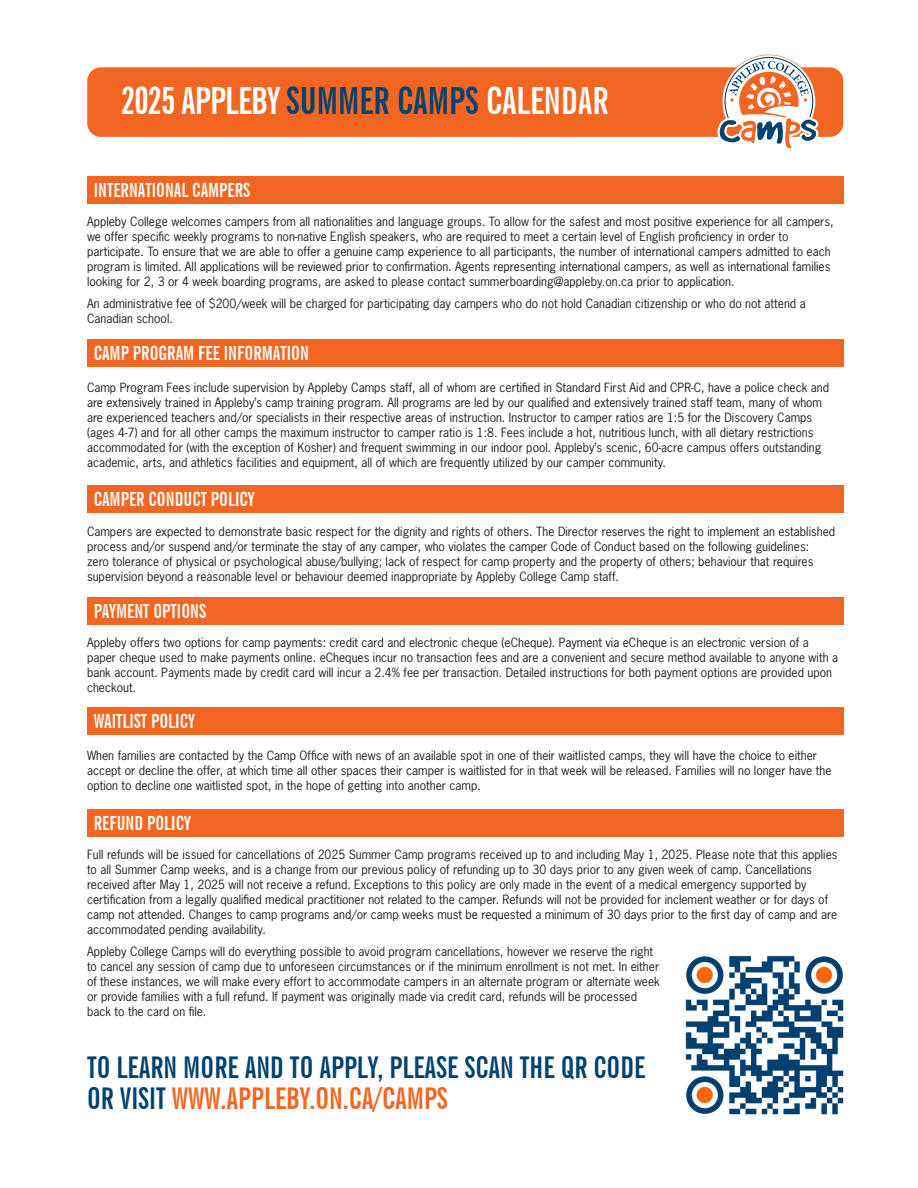
<style>
.page{position:relative;width:918px;height:1188px;background:#fff}
.page>*{position:absolute;margin:0;border:0;box-sizing:border-box;transform-origin:0 0}
.t1{font:700 extra-condensed 37.5px "News Gothic BT";color:#fff}
.t2{font:700 extra-condensed 30px/30.6px "News Gothic BT";color:#004270}
.t3{font:700 extra-condensed 19.5px "News Gothic BT";color:#fff}
.t4{font:12px/15px "News Gothic Std";color:#231f20}
.s1{color:#004270}
.s2{color:#f36621}
</style>
<div class="page">
<div style="left:87px;top:67px;width:756px;height:70px;background:#f36621;border-radius:14px"></div>
<svg style="left:717px;top:55px;width:102px;height:93px"></svg>
<div style="left:87px;top:176px;width:756px;height:27px;background:#f36621"></div>
<div style="left:87px;top:339px;width:756px;height:28px;background:#f36621"></div>
<div style="left:87px;top:485px;width:756px;height:28px;background:#f36621"></div>
<div style="left:87px;top:597px;width:756px;height:27px;background:#f36621"></div>
<div style="left:87px;top:809px;width:756px;height:27px;background:#f36621"></div>
<div style="left:87px;top:707px;width:756px;height:28px;background:#f36621"></div>
<img style="left:685px;top:955px;width:159px;height:160px">
<p class="t1" style="left:121px;top:78px;width:489px">2025 APPLEBY <span class="s1">SUMMER CAMPS</span> CALENDAR</p>
<p class="t3" style="left:94px;top:178px;width:158px">INTERNATIONAL CAMPERS</p>
<p class="t4" style="left:87px;top:214px;width:748px">Appleby College welcomes campers from all nationalities and language groups. To allow for the safest and most positive experience for all campers, we offer specific weekly programs to non-native English speakers, who are required to meet a certain level of English proficiency in order to participate. To ensure that we are able to offer a genuine camp experience to all participants, the number of international campers admitted to each program is limited. All applications will be reviewed prior to confirmation. Agents representing international campers, as well as international families looking for 2, 3 or 4 week boarding programs, are asked to please contact summerboarding@appleby.on.ca prior to application.</p>
<p class="t4" style="left:87px;top:296px;width:720px">An administrative fee of $200/week will be charged for participating day campers who do not hold Canadian citizenship or who do not attend a<br>Canadian school.</p>
<p class="t3" style="left:94px;top:341px;width:217px">CAMP PROGRAM FEE INFORMATION</p>
<p class="t4" style="left:87px;top:380px;width:744px">Camp Program Fees include supervision by Appleby Camps staff, all of whom are certified in Standard First Aid and CPR-C, have a police check and are extensively trained in Appleby’s camp training program. All programs are led by our qualified and extensively trained staff team, many of whom are experienced teachers and/or specialists in their respective areas of instruction. Instructor to camper ratios are 1:5 for the Discovery Camps (ages 4-7) and for all other camps the maximum instructor to camper ratio is 1:8. Fees include a hot, nutritious lunch, with all dietary restrictions accommodated for (with the exception of Kosher) and frequent swimming in our indoor pool. Appleby’s scenic, 60-acre campus offers outstanding academic, arts, and athletics facilities and equipment, all of which are frequently utilized by our camper community.</p>
<p class="t3" style="left:94px;top:488px;width:163px">CAMPER CONDUCT POLICY</p>
<p class="t4" style="left:87px;top:524px;width:750px">Campers are expected to demonstrate basic respect for the dignity and rights of others. The Director reserves the right to implement an established process and/or suspend and/or terminate the stay of any camper, who violates the camper Code of Conduct based on the following guidelines:<br>zero tolerance of physical or psychological abuse/bullying; lack of respect for camp property and the property of others; behaviour that requires supervision beyond a reasonable level or behaviour deemed inappropriate by Appleby College Camp staff.</p>
<p class="t3" style="left:94px;top:599px;width:114px">PAYMENT OPTIONS</p>
<p class="t4" style="left:87px;top:635px;width:753px">Appleby offers two options for camp payments: credit card and electronic cheque (eCheque). Payment via eCheque is an electronic version of a paper cheque used to make payments online. eCheques incur no transaction fees and are a convenient and secure method available to anyone with a bank account. Payments made by credit card will incur a 2.4% fee per transaction. Detailed instructions for both payment options are provided upon checkout.</p>
<p class="t3" style="left:94px;top:709px;width:103px">WAITLIST POLICY</p>
<p class="t4" style="left:87px;top:748px;width:746px">When families are contacted by the Camp Office with news of an available spot in one of their waitlisted camps, they will have the choice to either accept or decline the offer, at which time all other spaces their camper is waitlisted for in that week will be released. Families will no longer have the option to decline one waitlisted spot, in the hope of getting into another camp.</p>
<p class="t3" style="left:94px;top:811px;width:99px">REFUND POLICY</p>
<p class="t4" style="left:87px;top:847px;width:752px">Full refunds will be issued for cancellations of 2025 Summer Camp programs received up to and including May 1, 2025. Please note that this applies to all Summer Camp weeks, and is a change from our previous policy of refunding up to 30 days prior to any given week of camp. Cancellations received after May 1, 2025 will not receive a refund. Exceptions to this policy are only made in the event of a medical emergency supported by certification from a legally qualified medical practitioner not related to the camper. Refunds will not be provided for inclement weather or for days of camp not attended. Changes to camp programs and/or camp weeks must be requested a minimum of 30 days prior to the first day of camp and are accommodated pending availability.</p>
<p class="t4" style="left:87px;top:944px;width:574px">Appleby College Camps will do everything possible to avoid program cancellations, however we reserve the right to cancel any session of camp due to unforeseen circumstances or if the minimum enrollment is not met. In either of these instances, we will make every effort to accommodate campers in an alternate program or alternate week or provide families with a full refund. If payment was originally made via credit card, refunds will be processed back to the card on file.</p>
<p class="t2" style="left:87px;top:1052px;width:560px">TO LEARN MORE AND TO APPLY, PLEASE SCAN THE QR CODE<br>OR VISIT <span class="s2">WWW.APPLEBY.ON.CA/CAMPS</span></p>
</div>
